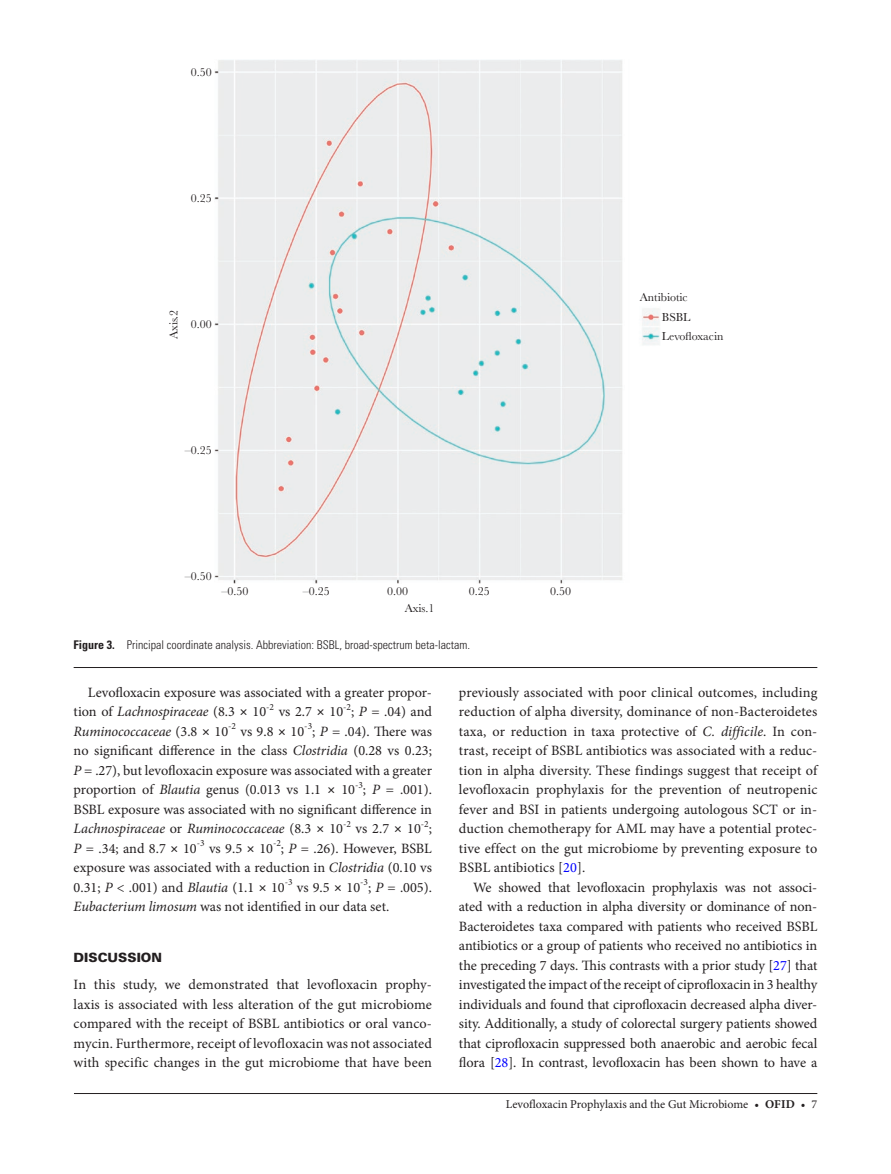
<style>
.page{position:relative;width:891px;height:1174px;background:#fff}
.page>*{position:absolute;margin:0;border:0;box-sizing:border-box;transform-origin:0 0}
.t1{font:14.25px/19.5px "Minion Pro";color:#231f20;text-align:justify}
.t2{font:italic 14.25px "Minion Pro";letter-spacing:-.005em;color:#231f20}
.t3{font:900 12.75px "Univers LT Std";color:#231f20}
.t4{font:12px/19.8px "Baskerville MT Std";color:#231f20;text-align:right}
.t5{font:300 condensed 12px "Univers LT Std";color:#231f20}
.t6{font:12px "Minion Pro";letter-spacing:-.005em;color:#231f20}
.t7{font:9.45px "Minion Pro";color:#231f20}
.s1{font-weight:700}
.s2{font-style:italic}
.s3{font-family:"Gandhari Unicode"}
.s4{font-style:normal}
.s5{font-family:"Gandhari Unicode";font-style:normal}
.s6{color:#00f}
</style>
<div class="page">
<hr style="left:74px;top:1093px;width:743px;height:1px;background:#231f20">
<hr style="left:74px;top:667px;width:743px;height:1px;background:#231f20">
<img style="left:215px;top:60px;width:445px;height:524px">
<p class="t4" style="left:191px;top:62px;width:23px">0.50</p>
<p class="t4" style="left:191px;top:188px;width:23px">0.25</p>
<p class="t4" style="left:164px;top:339px;width:31px;rotate:-90deg">Axis.2</p>
<p class="t4" style="left:191px;top:314px;width:23px">0.00</p>
<p class="t4" style="left:185px;top:440px;width:29px">–0.25</p>
<p class="t4" style="left:185px;top:566px;width:29px">–0.50</p>
<p class="t4" style="left:221px;top:581px;width:28px">–0.50</p>
<p class="t4" style="left:303px;top:581px;width:28px">–0.25</p>
<p class="t4" style="left:387px;top:581px;width:22px">0.00</p>
<p class="t4" style="left:469px;top:581px;width:22px">0.25</p>
<p class="t4" style="left:405px;top:599px;width:31px">Axis.1</p>
<p class="t5" style="left:74px;top:638px;width:398px"><span class="s1">Figure 3.</span> Principal coordinate analysis. Abbreviation: BSBL, broad-spectrum beta-lactam.</p>
<p class="t4" style="left:550px;top:581px;width:22px">0.50</p>
<p class="t4" style="left:640px;top:288px;width:52px">Antibiotic<br>BSBL</p>
<p class="t4" style="left:662px;top:326px;width:63px">Levofloxacin</p>
<p class="t1" style="left:74px;top:682px;width:360px;text-indent:14px">Levofloxacin exposure was associated with a greater propor&shy;tion of <span class="s2">Lachnospiraceae</span> (8.3 <span class="s3">×</span> 10<sup>-2</sup> vs 2.7 <span class="s3">×</span> 10</p>
<p class="t7" style="left:343px;top:700px;width:9px">-2</p>
<p class="t1" style="left:351px;top:702px;width:82px">; <span class="s2">P</span> = .04) and</p>
<p class="t2" style="left:74px;top:721px;width:232px">Ruminococcaceae <span class="s4">(3.8</span> <span class="s5">×</span> <span class="s4">10</span><sup>-2</sup> <span class="s4">vs 9.8</span> <span class="s5">×</span> <span class="s4">10</span></p>
<p class="t7" style="left:304px;top:720px;width:9px">-3</p>
<p class="t1" style="left:74px;top:721px;width:360px;text-indent:239px">; <span class="s2">P</span> = .04). There was no significant difference in the class <span class="s2">Clostridia</span> (0.28 vs 0.23; <span class="s2">P</span> = .27), but levofloxacin exposure was associated with a greater proportion of <span class="s2">Blautia</span> genus (0.013 vs 1.1 <span class="s3">×</span> 10<sup>-3</sup>; <span class="s2">P</span> = .001).<br>BSBL exposure was associated with no significant difference in <span class="s2">Lachnospiraceae</span> or <span class="s2">Ruminococcaceae</span> (8.3 <span class="s3">×</span> 10<sup>-2</sup> vs 2.7 <span class="s3">×</span> 10<sup>-2</sup>; <span class="s2">P</span> = .34; and 8.7 <span class="s3">×</span> 10<sup>-3</sup> vs 9.5 <span class="s3">×</span> 10<sup>-2</sup>; <span class="s2">P</span> = .26). However, BSBL exposure was associated with a reduction in <span class="s2">Clostridia</span> (0.10 vs 0.31; <span class="s2">P</span> &lt; .001) and <span class="s2">Blautia</span> (1.1 <span class="s3">×</span> 10<sup>-3</sup> vs 9.5 <span class="s3">×</span> 10<sup>-3</sup>; <span class="s2">P</span> = .005).<br><span class="s2">Eubacterium limosum</span> was not identified in our data set.</p>
<p class="t3" style="left:74px;top:950px;width:90px">DISCUSSION</p>
<p class="t1" style="left:74px;top:975px;width:360px">In this study, we demonstrated that levofloxacin prophy&shy;laxis is associated with less alteration of the gut microbiome compared with the receipt of BSBL antibiotics or oral vanco&shy;mycin. Furthermore, receipt of levofloxacin was not associated with specific changes in the gut microbiome that have been</p>
<p class="t1" style="left:459px;top:682px;width:360px">previously associated with poor clinical outcomes, including reduction of alpha diversity, dominance of non-Bacteroidetes taxa, or reduction in taxa protective of <span class="s2">C. difficile</span>. In con&shy;trast, receipt of BSBL antibiotics was associated with a reduc&shy;tion in alpha diversity. These findings suggest that receipt of levofloxacin prophylaxis for the prevention of neutropenic fever and BSI in patients undergoing autologous SCT or in&shy;duction chemotherapy for AML may have a potential protec&shy;tive effect on the gut microbiome by preventing exposure to BSBL antibiotics [<span class="s6">20</span>].</p>
<p class="t1" style="left:459px;top:877px;width:360px;text-indent:14px">We showed that levofloxacin prophylaxis was not associ&shy;ated with a reduction in alpha diversity or dominance of non-Bacteroidetes taxa compared with patients who received BSBL antibiotics or a group of patients who received no antibiotics in the preceding 7 days. This contrasts with a prior study [<span class="s6">27</span>] that investigated the impact of the receipt of ciprofloxacin in 3 healthy individuals and found that ciprofloxacin decreased alpha diver&shy;sity. Additionally, a study of colorectal surgery patients showed that ciprofloxacin suppressed both anaerobic and aerobic fecal flora [<span class="s6">28</span>]. In contrast, levofloxacin has been shown to have a</p>
<p class="t6" style="left:506px;top:1096px;width:313px">Levofloxacin Prophylaxis and the Gut Microbiome • <span class="s1">ofid</span> • 7</p>
</div>
